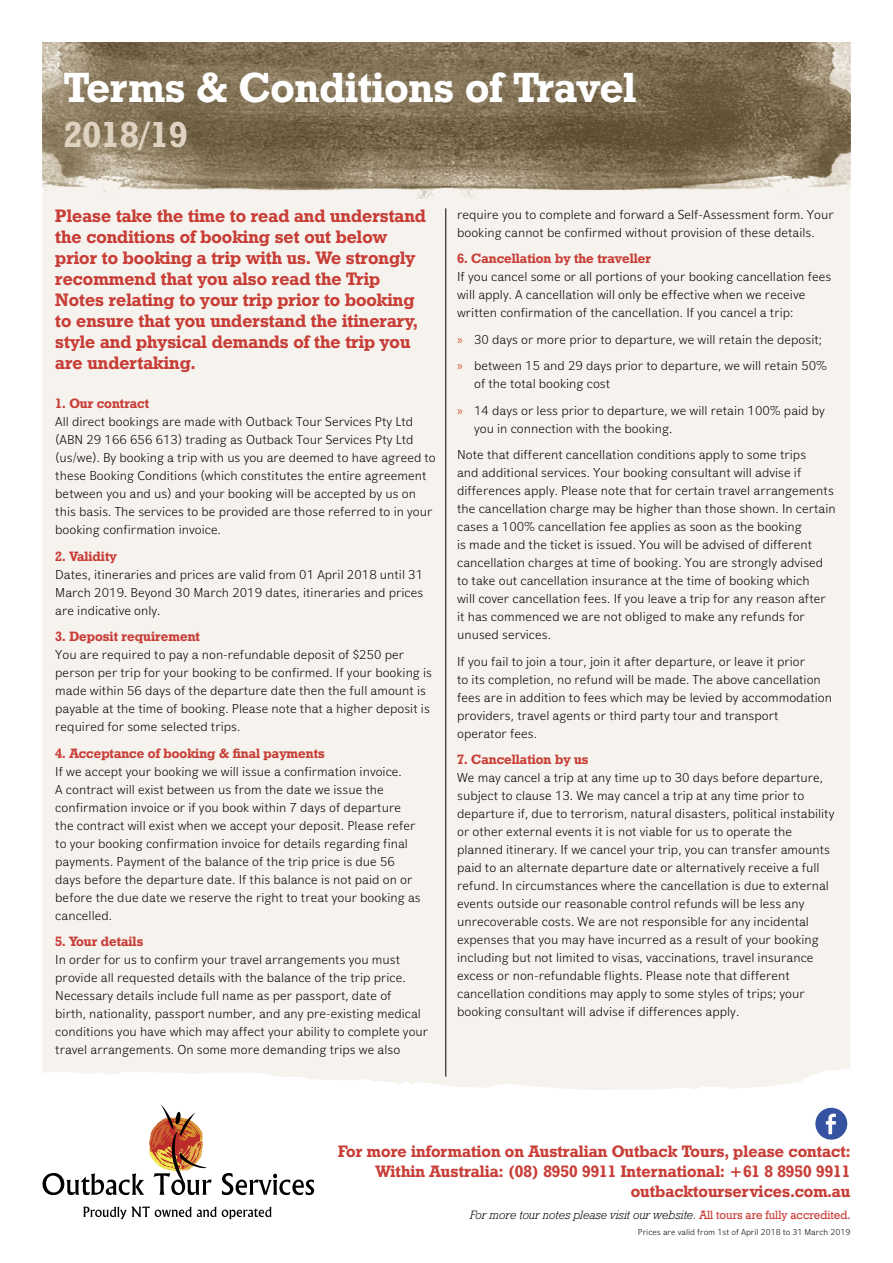
<style>
.page{position:relative;width:893px;height:1263px;background:#fff}
.page>*{position:absolute;margin:0;border:0;box-sizing:border-box;transform-origin:0 0}
.t1{font:42px "Geometric Slab 712 BT Bold A";color:#fff}
.t2{font:36px "Geometric Slab 712 BT Bold A";color:#ddd3c0}
.t3{font:18px/21px "Geometric Slab 712 BT Bold A";color:#c83e37}
.t4{font:16.5px/19.5px "Geometric Slab 712 BT Bold A";color:#c83e37;text-align:right}
.t5{font:13.5px/18px "Eau Naturelle Sans Light Lining";color:#000}
.t6{font:13.5px "Geometric Slab 712 BT Bold A";color:#c83e37}
.t7{font:12px "Geometric Slab 712 BT Light Italic A";color:#000}
.t8{font:9px "Eau Naturelle Sans Light Lining";color:#000}
.s1{font-family:"Myriad Pro";color:#cf603c}
.s2{font-family:"Geometric Slab 712 BT Medium A";color:#c83e37}
</style>
<div class="page">
<div style="left:43px;top:198px;width:807px;height:892px;background:#f6f3ee"></div>
<img style="left:43px;top:43px;width:807px;height:155px">
<hr style="left:445px;top:208px;width:1px;height:868px;background:#000">
<svg style="left:43px;top:1104px;width:271px;height:91px"></svg>
<svg style="left:83px;top:1206px;width:188px;height:13px"></svg>
<div style="left:815px;top:1108px;width:32px;height:32px;background:#3553a0;border-radius:50%"></div>
<svg style="left:826px;top:1113px;width:10px;height:21px"></svg>
<h1 class="t1" style="left:64px;top:62px;width:574px">Terms &amp; Conditions of Travel</h1>
<h2 class="t2" style="left:64px;top:112px;width:126px">2018/19</h2>
<p class="t3" style="left:55px;top:205px;width:372px">Please take the time to read and understand the conditions of booking set out below prior to booking a trip with us. We strongly recommend that you also read the Trip Notes relating to your trip prior to booking to ensure that you understand the itinerary, style and physical demands of the trip you are undertaking.</p>
<p class="t6" style="left:55px;top:395px;width:95px">1. Our contract</p>
<p class="t5" style="left:55px;top:413px;width:382px">All direct bookings are made with Outback Tour Services Pty Ltd (ABN 29 166 656 613) trading as Outback Tour Services Pty Ltd (us/we). By booking a trip with us you are deemed to have agreed to these Booking Conditions (which constitutes the entire agreement between you and us) and your booking will be accepted by us on this basis. The services to be provided are those referred to in your booking confirmation invoice.</p>
<p class="t6" style="left:55px;top:548px;width:63px">2. Validity</p>
<p class="t5" style="left:55px;top:565px;width:370px;text-align:justify">Dates, itineraries and prices are valid from 01 April 2018 until 31<br>March 2019. Beyond 30 March 2019 dates, itineraries and prices are indicative only.</p>
<p class="t6" style="left:55px;top:628px;width:146px">3. Deposit requirement</p>
<p class="t5" style="left:55px;top:646px;width:378px">You are required to pay a non-refundable deposit of $250 per person per trip for your booking to be confirmed. If your booking is made within 56 days of the departure date then the full amount is payable at the time of booking. Please note that a higher deposit is required for some selected trips.</p>
<p class="t6" style="left:55px;top:745px;width:271px">4. Acceptance of booking &amp; final payments</p>
<p class="t5" style="left:55px;top:762px;width:367px">If we accept your booking we will issue a confirmation invoice.<br>A contract will exist between us from the date we issue the confirmation invoice or if you book within 7 days of departure the contract will exist when we accept your deposit. Please refer to your booking confirmation invoice for details regarding final payments. Payment of the balance of the trip price is due 56 days before the departure date. If this balance is not paid on or before the due date we reserve the right to treat your booking as cancelled.</p>
<p class="t6" style="left:55px;top:933px;width:90px">5. Your details</p>
<p class="t5" style="left:55px;top:950px;width:374px">In order for us to confirm your travel arrangements you must provide all requested details with the balance of the trip price.<br>Necessary details include full name as per passport, date of<br>birth, nationality, passport number, and any pre-existing medical conditions you have which may affect your ability to complete your travel arrangements. On some more demanding trips we also</p>
<p class="t5" style="left:457px;top:205px;width:378px">require you to complete and forward a Self-Assessment form. Your booking cannot be confirmed without provision of these details.</p>
<p class="t6" style="left:457px;top:250px;width:195px">6. Cancellation by the traveller</p>
<p class="t5" style="left:457px;top:268px;width:376px">If you cancel some or all portions of your booking cancellation fees will apply. A cancellation will only be effective when we receive written confirmation of the cancellation. If you cancel a trip:</p>
<p class="t5" style="left:457px;top:326px;width:371px;line-height:26.5px"><span class="s1">»</span> 30 days or more prior to departure, we will retain the deposit; <span class="s1">»</span> between 15 and 29 days prior to departure, we will retain 50%</p>
<p class="t5" style="left:457px;top:370px;width:369px;line-height:26.5px;text-indent:17px">of the total booking cost<br><span class="s1">»</span> 14 days or less prior to departure, we will retain 100% paid by</p>
<p class="t5" style="left:457px;top:415px;width:351px;line-height:26.5px;text-indent:17px">you in connection with the booking.<br>Note that different cancellation conditions apply to some trips</p>
<p class="t5" style="left:457px;top:464px;width:380px">and additional services. Your booking consultant will advise if differences apply. Please note that for certain travel arrangements the cancellation charge may be higher than those shown. In certain cases a 100% cancellation fee applies as soon as the booking<br>is made and the ticket is issued. You will be advised of different cancellation charges at time of booking. You are strongly advised to take out cancellation insurance at the time of booking which<br>will cover cancellation fees. If you leave a trip for any reason after it has commenced we are not obliged to make any refunds for unused services.</p>
<p class="t5" style="left:457px;top:652px;width:377px">If you fail to join a tour, join it after departure, or leave it prior<br>to its completion, no refund will be made. The above cancellation fees are in addition to fees which may be levied by accommodation providers, travel agents or third party tour and transport<br>operator fees.</p>
<p class="t6" style="left:457px;top:751px;width:133px">7. Cancellation by us</p>
<p class="t5" style="left:457px;top:768px;width:379px">We may cancel a trip at any time up to 30 days before departure, subject to clause 13. We may cancel a trip at any time prior to departure if, due to terrorism, natural disasters, political instability or other external events it is not viable for us to operate the planned itinerary. If we cancel your trip, you can transfer amounts paid to an alternate departure date or alternatively receive a full refund. In circumstances where the cancellation is due to external events outside our reasonable control refunds will be less any unrecoverable costs. We are not responsible for any incidental expenses that you may have incurred as a result of your booking including but not limited to visas, vaccinations, travel insurance excess or non-refundable flights. Please note that different cancellation conditions may apply to some styles of trips; your booking consultant will advise if differences apply.</p>
<p class="t4" style="left:338px;top:1142px;width:514px">For more information on Australian Outback Tours, please contact:<br>Within Australia: (08) 8950 9911 International: +61 8 8950 9911 outbacktourservices.com.au</p>
<p class="t7" style="left:470px;top:1208px;width:382px">For more tour notes please visit our website. <span class="s2">All tours are fully accredited.</span></p>
<p class="t8" style="left:638px;top:1227px;width:214px">Prices are valid from 1st of April 2018 to 31 March 2019</p>
</div>
